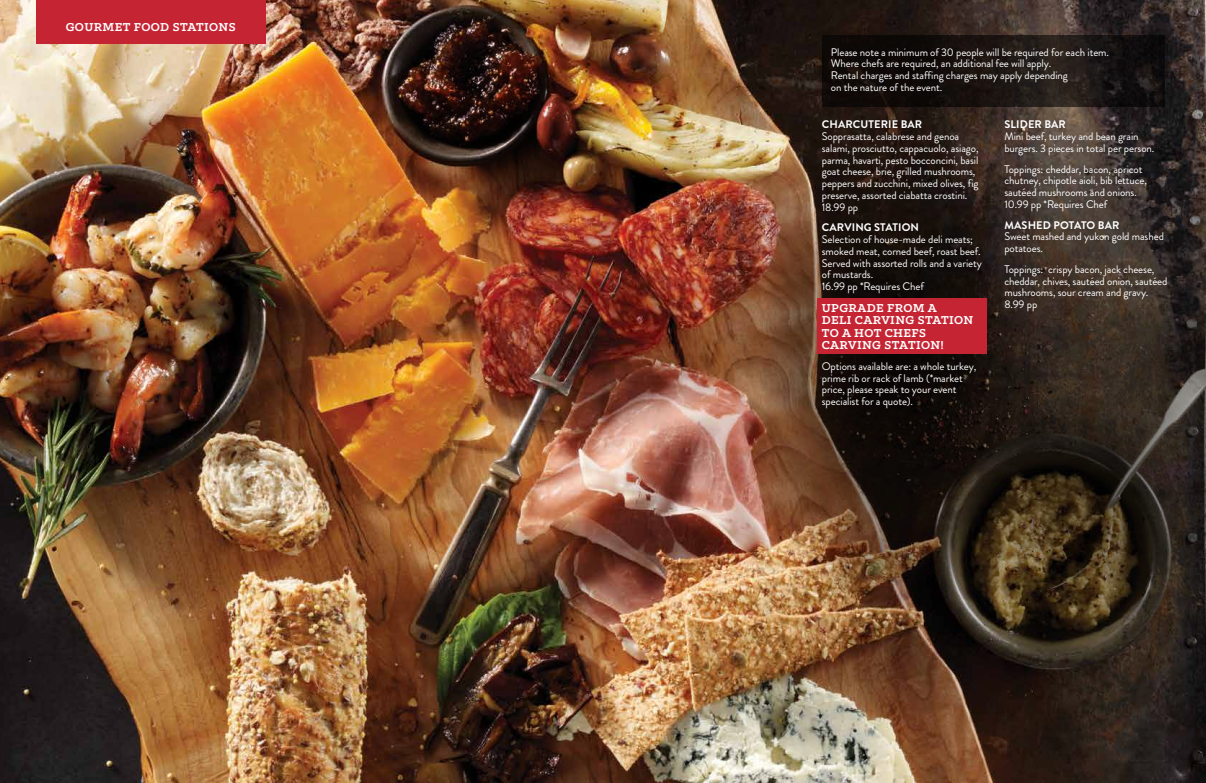
<style>
.page{position:relative;width:1206px;height:783px;background:#fff}
.page>*{position:absolute;margin:0;border:0;box-sizing:border-box;transform-origin:0 0}
.t1{font:700 13px/12.5px "Klinic Slab";letter-spacing:.03em;color:#fff}
.t2{font:11px/11.7px "Brandon Grotesque";letter-spacing:-.01em;color:#fff}
.t3{font:700 11px "Brandon Grotesque";letter-spacing:.01em;color:#fff}
</style>
<div class="page">
<img style="left:0;top:0;width:1206px;height:783px">
<svg style="left:809px;top:142px;width:397px;height:641px;background:#403226"></svg>
<svg style="left:758px;top:136px;width:258px;height:490px;background:#372418"></svg>
<div style="left:817px;top:298px;width:169px;height:56px;background:#c52433"></div>
<img style="left:373px;top:1px;width:230px;height:234px;border-radius:50%">
<div style="left:36px;top:0;width:229px;height:44px;background:#c52433"></div>
<svg style="left:822px;top:36px;width:343px;height:71px;background:#17120f"></svg>
<p class="t1" style="left:66px;top:20px;width:171px">GOURMET FOOD STATIONS</p>
<p class="t2" style="left:831px;top:46px;width:280px">Please note a minimum of 30 people will be required for each item.<br>Where chefs are required, an additional fee will apply.<br>Rental charges and staffing charges may apply depending<br>on the nature of the event.</p>
<p class="t3" style="left:822px;top:117px;width:102px">CHARCUTERIE BAR</p>
<p class="t2" style="left:822px;top:131px;width:158px">Sopprasatta, calabrese and genoa salami, prosciutto, cappacuolo, asiago, parma, havarti, pesto bocconcini, basil goat cheese, brie, grilled mushrooms, peppers and zucchini, mixed olives, fig preserve, assorted ciabatta crostini.<br>18.99 pp</p>
<p class="t3" style="left:822px;top:220px;width:99px">CARVING STATION</p>
<p class="t2" style="left:822px;top:234px;width:162px">Selection of house-made deli meats; smoked meat, corned beef, roast beef.<br>Served with assorted rolls and a variety of mustards.<br>16.99 pp *Requires Chef</p>
<p class="t1" style="left:822px;top:301px;width:153px">UPGRADE FROM A<br>DELI CARVING STATION<br>TO A HOT CHEFS<br>CARVING STATION!</p>
<p class="t2" style="left:822px;top:360px;width:156px">Options available are: a whole turkey, prime rib or rack of lamb (*market price, please speak to your event specialist for a quote).</p>
<p class="t3" style="left:1004px;top:117px;width:63px">SLIDER BAR</p>
<p class="t2" style="left:1004px;top:131px;width:151px">Mini beef, turkey and bean grain burgers. 3 pieces in total per person.</p>
<p class="t2" style="left:1004px;top:163px;width:144px">Toppings: cheddar, bacon, apricot chutney, chipotle aioli, bib lettuce, sautéed mushrooms and onions.<br>10.99 pp *Requires Chef</p>
<p class="t3" style="left:1004px;top:217px;width:116px">MASHED POTATO BAR</p>
<p class="t2" style="left:1004px;top:231px;width:161px">Sweet mashed and yukon gold mashed potatoes.</p>
<p class="t2" style="left:1004px;top:263px;width:165px">Toppings: crispy bacon, jack cheese, cheddar, chives, sautéed onion, sautéed mushrooms, sour cream and gravy.<br>8.99 pp</p>
</div>
